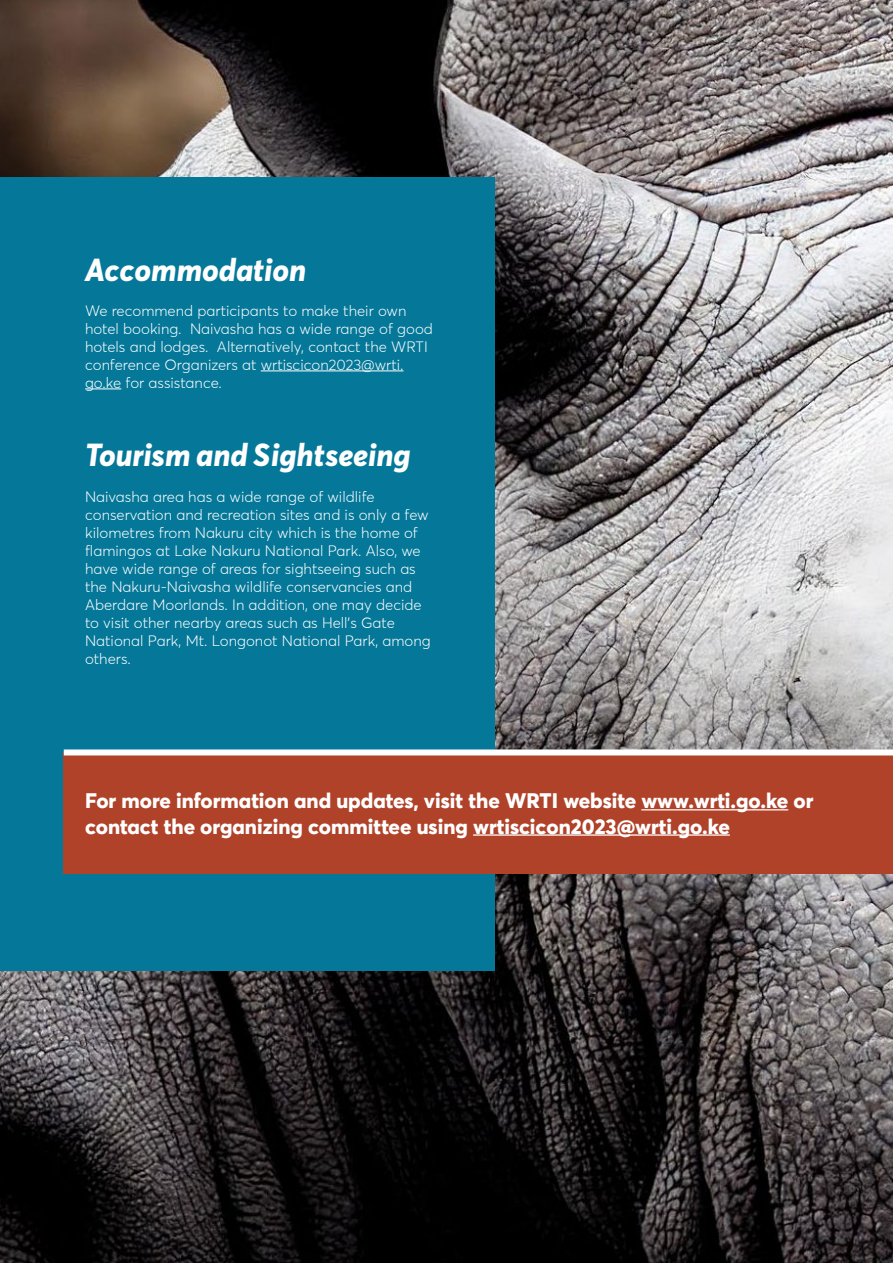
<style>
.page{position:relative;width:893px;height:1263px;background:#fff}
.page>*{position:absolute;margin:0;border:0;box-sizing:border-box;transform-origin:0 0}
.t1{font:italic 800 31.5px "Averta Demo";color:#fff}
.t2{font:800 21px/25.2px "Averta Std";color:#fff}
.t3{font:300 15px/18px "Averta Std";color:#fff}
</style>
<div class="page">
<img style="left:0;top:0;width:893px;height:1263px">
<div style="left:0;top:177px;width:495px;height:794px;background:#057899"></div>
<hr style="left:261px;top:371px;width:142px;height:1px;background:#fff">
<hr style="left:85px;top:389px;width:36px;height:1px;background:#fff">
<div style="left:64px;top:752px;width:829px;height:122px;background:#b04229"></div>
<hr style="left:641px;top:809px;width:147px;height:1px;background:#fff">
<hr style="left:473px;top:834px;width:257px;height:2px;background:#fff">
<div style="left:64px;top:749px;width:829px;height:6px;background:#fff"></div>
<h1 class="t1" style="left:85px;top:249px;width:223px">Accommodation</h1>
<p class="t3" style="left:85px;top:302px;width:349px">We recommend participants to make their own hotel booking. Naivasha has a wide range of good hotels and lodges. Alternatively, contact the WRTI conference Organizers at wrtiscicon2023@wrti. go.ke for assistance.</p>
<h1 class="t1" style="left:85px;top:435px;width:327px">Tourism and Sightseeing</h1>
<p class="t3" style="left:85px;top:487px;width:347px">Naivasha area has a wide range of wildlife conservation and recreation sites and is only a few kilometres from Nakuru city which is the home of flamingos at Lake Nakuru National Park. Also, we have wide range of areas for sightseeing such as the Nakuru-Naivasha wildlife conservancies and Aberdare Moorlands. In addition, one may decide to visit other nearby areas such as Hell’s Gate National Park, Mt. Longonot National Park, among others.</p>
<h2 class="t2" style="left:85px;top:788px;width:730px">For more information and updates, visit the WRTI website www.wrti.go.ke or contact the organizing committee using wrtiscicon2023@wrti.go.ke</h2>
</div>
